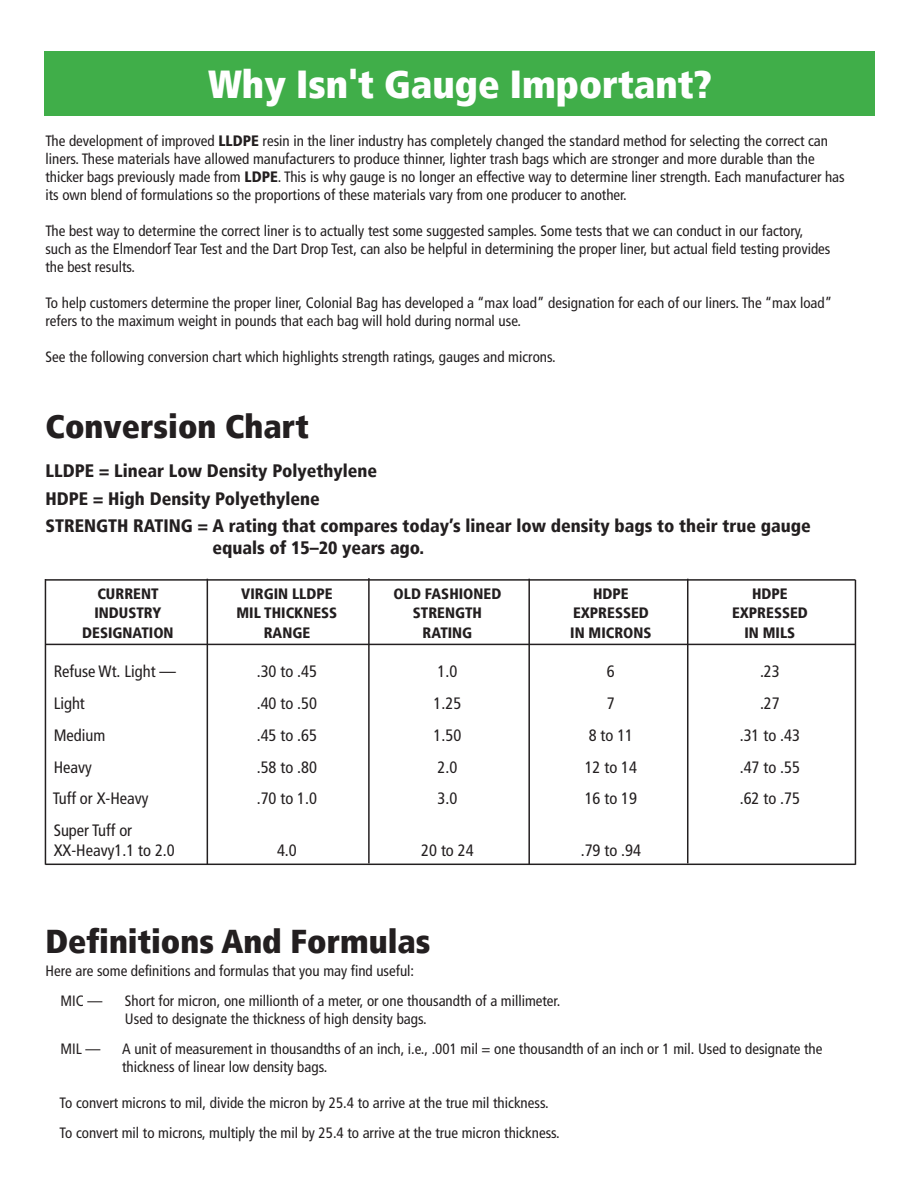
<style>
.page{position:relative;width:918px;height:1188px;background:#fff}
.page>*{position:absolute;margin:0;border:0;box-sizing:border-box;transform-origin:0 0}
.Heading_1{font:900 condensed 39px "Frutiger LT";color:#fff}
.Heading_1-2{font:900 condensed 33px "Frutiger LT";color:#231f20}
.t1{font:900 condensed 18px/21.6px "Frutiger LT";color:#231f20}
.t2{font:condensed 16.5px "Frutiger LT";color:#231f20}
.t3{font:condensed 15px/18px "Frutiger LT";color:#231f20}
.t4{font:900 condensed 15px "Frutiger LT";color:#231f20}
.s1{font-weight:900}
</style>
<div class="page">
<hr style="left:45px;top:579px;width:810px;height:2px;background:#231f20">
<hr style="left:45px;top:644px;width:810px;height:1px;background:#231f20">
<hr style="left:45px;top:864px;width:810px;height:1px;background:#231f20">
<hr style="left:45px;top:579px;width:1px;height:286px;background:#231f20">
<hr style="left:207px;top:579px;width:1px;height:286px;background:#231f20">
<hr style="left:368px;top:578px;width:2px;height:285px;background:#231f20">
<hr style="left:528px;top:579px;width:2px;height:285px;background:#231f20">
<hr style="left:687px;top:579px;width:1px;height:284px;background:#231f20">
<hr style="left:855px;top:580px;width:1px;height:285px;background:#231f20">
<div style="left:45px;top:51px;width:830px;height:65px;background:#40ae49"></div>
<p class="Heading_1" style="left:208px;top:60px;width:505px">Why Isn't Gauge Important?</p>
<p class="t3" style="left:45px;top:132px;width:801px">The development of improved <span class="s1">LLDPE</span> resin in the liner industry has completely changed the standard method for selecting the correct can liners. These materials have allowed manufacturers to produce thinner, lighter trash bags which are stronger and more durable than the thicker bags previously made from <span class="s1">LDPE</span>. This is why gauge is no longer an effective way to determine liner strength. Each manufacturer has its own blend of formulations so the proportions of these materials vary from one producer to another.</p>
<p class="t3" style="left:45px;top:222px;width:787px">The best way to determine the correct liner is to actually test some suggested samples. Some tests that we can conduct in our factory, such as the Elmendorf Tear Test and the Dart Drop Test, can also be helpful in determining the proper liner, but actual field testing provides the best results.</p>
<p class="t3" style="left:45px;top:294px;width:788px">To help customers determine the proper liner, Colonial Bag has developed a “max load” designation for each of our liners. The “max load” refers to the maximum weight in pounds that each bag will hold during normal use.</p>
<p class="t3" style="left:45px;top:348px;width:512px">See the following conversion chart which highlights strength ratings, gauges and microns.</p>
<p class="Heading_1-2" style="left:45px;top:406px;width:265px">Conversion Chart</p>
<p class="t1" style="left:45px;top:460px;width:333px">LLDPE = Linear Low Density Polyethylene</p>
<p class="t1" style="left:45px;top:488px;width:276px">HDPE = High Density Polyethylene</p>
<p class="t1" style="left:212px;top:515px;width:600px;text-indent:-167px">STRENGTH RATING = A rating that compares today’s linear low density bags to their true gauge equals of 15–20 years ago.</p>
<p class="t4" style="left:97px;top:584px;width:63px">CURRENT</p>
<p class="t4" style="left:241px;top:584px;width:93px">VIRGIN LLDPE</p>
<p class="t4" style="left:394px;top:584px;width:109px">OLD FASHIONED</p>
<p class="t4" style="left:593px;top:584px;width:37px">HDPE</p>
<p class="t4" style="left:752px;top:584px;width:37px">HDPE</p>
<p class="t4" style="left:94px;top:604px;width:68px">INDUSTRY</p>
<p class="t4" style="left:237px;top:604px;width:102px">MIL THICKNESS</p>
<p class="t4" style="left:413px;top:604px;width:71px">STRENGTH</p>
<p class="t4" style="left:573px;top:604px;width:77px">EXPRESSED</p>
<p class="t4" style="left:732px;top:604px;width:77px">EXPRESSED</p>
<p class="t4" style="left:82px;top:623px;width:93px">DESIGNATION</p>
<p class="t4" style="left:264px;top:623px;width:48px">RANGE</p>
<p class="t4" style="left:423px;top:623px;width:51px">RATING</p>
<p class="t4" style="left:570px;top:623px;width:83px">IN MICRONS</p>
<p class="t4" style="left:745px;top:623px;width:52px">IN MILS</p>
<p class="t2" style="left:54px;top:662px;width:124px">Refuse Wt. Light —</p>
<p class="t2" style="left:257px;top:662px;width:62px">.30 to .45</p>
<p class="t2" style="left:438px;top:662px;width:21px">1.0</p>
<p class="t2" style="left:607px;top:662px;width:9px">6</p>
<p class="t2" style="left:760px;top:662px;width:21px">.23</p>
<p class="t2" style="left:54px;top:694px;width:33px">Light</p>
<p class="t2" style="left:257px;top:694px;width:62px">.40 to .50</p>
<p class="t2" style="left:434px;top:694px;width:29px">1.25</p>
<p class="t2" style="left:607px;top:694px;width:9px">7</p>
<p class="t2" style="left:760px;top:694px;width:21px">.27</p>
<p class="t2" style="left:54px;top:726px;width:53px">Medium</p>
<p class="t2" style="left:257px;top:726px;width:62px">.45 to .65</p>
<p class="t2" style="left:434px;top:726px;width:29px">1.50</p>
<p class="t2" style="left:589px;top:726px;width:46px">8 to 11</p>
<p class="t2" style="left:740px;top:726px;width:62px">.31 to .43</p>
<p class="t2" style="left:54px;top:757px;width:40px">Heavy</p>
<p class="t2" style="left:257px;top:757px;width:62px">.58 to .80</p>
<p class="t2" style="left:438px;top:757px;width:21px">2.0</p>
<p class="t2" style="left:585px;top:757px;width:54px">12 to 14</p>
<p class="t2" style="left:740px;top:757px;width:62px">.47 to .55</p>
<p class="t2" style="left:53px;top:789px;width:97px">Tuff or X-Heavy</p>
<p class="t2" style="left:257px;top:789px;width:62px">.70 to 1.0</p>
<p class="t2" style="left:438px;top:789px;width:21px">3.0</p>
<p class="t2" style="left:585px;top:789px;width:54px">16 to 19</p>
<p class="t2" style="left:740px;top:789px;width:62px">.62 to .75</p>
<p class="t2" style="left:54px;top:821px;width:80px">Super Tuff or</p>
<p class="t2" style="left:54px;top:841px;width:123px">XX-Heavy1.1 to 2.0</p>
<p class="t2" style="left:277px;top:841px;width:21px">4.0</p>
<p class="t2" style="left:421px;top:841px;width:54px">20 to 24</p>
<p class="t2" style="left:581px;top:841px;width:62px">.79 to .94</p>
<p class="Heading_1-2" style="left:45px;top:922px;width:387px">Definitions And Formulas</p>
<p class="t3" style="left:45px;top:962px;width:370px">Here are some definitions and formulas that you may find useful:</p>
<p class="t3" style="left:60px;top:992px;width:43px">MIC —</p>
<p class="t3" style="left:125px;top:992px;width:437px">Short for micron, one millionth of a meter, or one thousandth of a millimeter.<br>Used to designate the thickness of high density bags.</p>
<p class="t3" style="left:60px;top:1040px;width:42px">MIL —</p>
<p class="t3" style="left:122px;top:1040px;width:702px">A unit of measurement in thousandths of an inch, i.e., .001 mil = one thousandth of an inch or 1 mil. Used to designate the thickness of linear low density bags.</p>
<p class="t3" style="left:60px;top:1094px;width:491px">To convert microns to mil, divide the micron by 25.4 to arrive at the true mil thickness.</p>
<p class="t3" style="left:60px;top:1124px;width:502px">To convert mil to microns, multiply the mil by 25.4 to arrive at the true micron thickness.</p>
</div>
